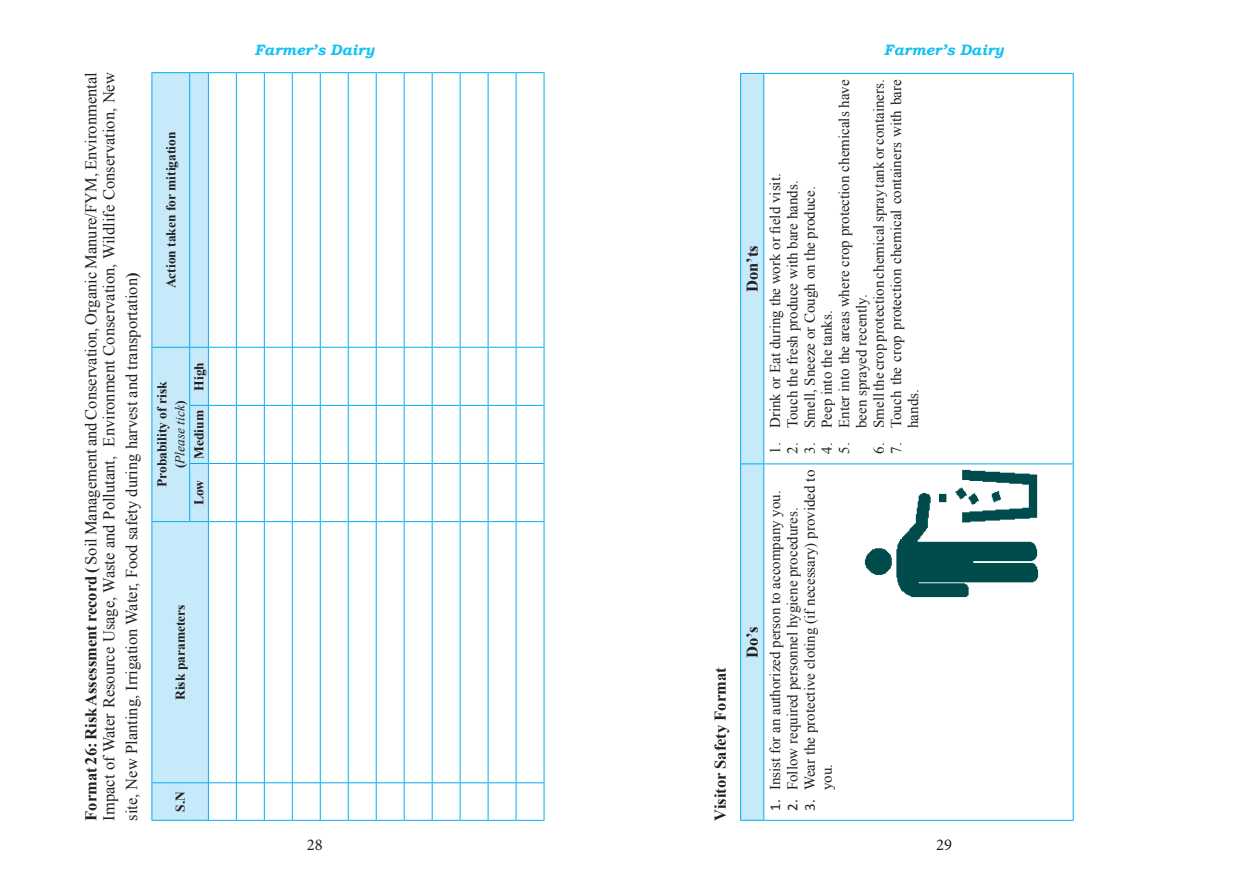
<style>
.page{position:relative;width:1259px;height:893px;background:#fff}
.page>*{position:absolute;margin:0;border:0;box-sizing:border-box;transform-origin:0 0}
.Heading_2{font:16.5px/18px "Times New Roman";color:#231f20}
.Heading_2-2{font:700 16.5px "Times New Roman";color:#231f20}
.t1{font:16.5px "Minion Pro";color:#231f20}
.t2{font:15px/17.2px "Times New Roman";color:#231f20}
.t3{font:italic 700 15px "Bookman Old Style";color:#15c0f2}
.tab1{font:700 13.5px "Times New Roman";color:#231f20}
.tab1-2{font:italic 13.5px "Times New Roman";color:#231f20}
.s1{font-weight:700}
.s2{font-weight:700;font-style:normal}
.s3{font-family:"Calibri"}
</style>
<div class="page">
<hr style="left:151px;top:783px;width:1px;height:38px;background:#00aeef">
<hr style="left:151px;top:522px;width:1px;height:261px;background:#00aeef">
<hr style="left:151px;top:463px;width:1px;height:59px;background:#00aeef">
<hr style="left:151px;top:405px;width:1px;height:58px;background:#00aeef">
<hr style="left:151px;top:347px;width:1px;height:58px;background:#00aeef">
<hr style="left:151px;top:72px;width:1px;height:275px;background:#00aeef">
<svg style="left:152px;top:72px;width:392px;height:749px"></svg>
<hr style="left:544px;top:783px;width:1px;height:38px;background:#00aeef">
<hr style="left:544px;top:522px;width:1px;height:261px;background:#00aeef">
<hr style="left:544px;top:463px;width:1px;height:59px;background:#00aeef">
<hr style="left:544px;top:405px;width:1px;height:58px;background:#00aeef">
<hr style="left:544px;top:347px;width:1px;height:58px;background:#00aeef">
<hr style="left:544px;top:72px;width:1px;height:275px;background:#00aeef">
<svg style="left:740px;top:73px;width:23px;height:748px;background:#bce7f9"></svg>
<hr style="left:763px;top:464px;width:1px;height:357px;background:#00aeef">
<hr style="left:764px;top:820px;width:308px;height:1px;background:#00aeef">
<hr style="left:763px;top:73px;width:1px;height:391px;background:#00aeef">
<hr style="left:764px;top:463px;width:308px;height:1px;background:#00aeef">
<hr style="left:764px;top:73px;width:308px;height:1px;background:#00aeef">
<hr style="left:1072px;top:464px;width:1px;height:357px;background:#00aeef">
<hr style="left:1072px;top:73px;width:1px;height:391px;background:#00aeef">
<img style="left:864px;top:470px;width:174px;height:128px">
<p class="Heading_2" style="left:82px;top:821px;width:750px;rotate:-90deg"><span class="s1">Format 26: Risk Assessment record (</span> Soil Management and Conservation, Organic Manure/FYM, Environmental<br>Impact of Water Resource Usage, Waste and Pollutant, Environment Conservation, Wildlife Conservation, New</p>
<p class="Heading_2" style="left:122px;top:821px;width:550px;rotate:-90deg">site, New Planting, Irrigation Water, Food safety during harvest and transportation<span class="s1">)</span></p>
<p class="tab1" style="left:161px;top:288px;width:158px;rotate:-90deg">Action taken for mitigation</p>
<p class="tab1" style="left:190px;top:391px;width:30px;rotate:-90deg">High</p>
<p class="tab1" style="left:152px;top:487px;width:107px;rotate:-90deg">Probability of risk</p>
<p class="tab1-2" style="left:171px;top:468px;width:69px;rotate:-90deg"><span class="s2">(</span>Please tick<span class="s2">)</span></p>
<p class="tab1" style="left:190px;top:459px;width:50px;rotate:-90deg">Medium</p>
<p class="tab1" style="left:190px;top:505px;width:27px;rotate:-90deg">Low</p>
<p class="tab1" style="left:171px;top:700px;width:97px;rotate:-90deg">Risk parameters</p>
<p class="tab1" style="left:171px;top:812px;width:22px;rotate:-90deg">S.N</p>
<p class="t3" style="left:254px;top:38px;width:121px">Farmer’s Dairy</p>
<p class="t3" style="left:884px;top:38px;width:121px">Farmer’s Dairy</p>
<p class="Heading_2-2" style="left:709px;top:821px;width:155px;rotate:-90deg">Visitor Safety Format</p>
<p class="Heading_2-2" style="left:741px;top:292px;width:48px;rotate:-90deg">Don’ts</p>
<p class="Heading_2-2" style="left:741px;top:658px;width:33px;rotate:-90deg">Do’s</p>
<p class="t2" style="left:835px;top:428px;width:350px;text-indent:-26px;rotate:-90deg">5. Enter into the areas where crop protection chemicals have been sprayed recently.</p>
<p class="t2" style="left:870px;top:454px;width:376px;rotate:-90deg">6. Smell the crop protection chemical spray tank or containers.</p>
<p class="t2" style="left:887px;top:428px;width:350px;text-indent:-26px;rotate:-90deg">7. Touch the crop protection chemical containers with bare hands.</p>
<p class="t2" style="left:766px;top:454px;width:282px;rotate:-90deg">1. Drink or Eat during the work or field visit.</p>
<p class="t2" style="left:783px;top:454px;width:275px;rotate:-90deg">2. Touch the fresh produce with bare hands.</p>
<p class="t2" style="left:801px;top:454px;width:269px;rotate:-90deg">3. Smell, Sneeze or Cough on the produce.</p>
<p class="t2" style="left:818px;top:454px;width:145px;rotate:-90deg">4. Peep into the tanks.</p>
<p class="t2" style="left:801px;top:790px;width:322px;text-indent:-20px;rotate:-90deg"><span class="s3">3.</span> Wear the protective cloting (if necessary) provided to you.</p>
<p class="t2" style="left:766px;top:811px;width:322px;rotate:-90deg"><span class="s3">1.</span> Insist for an authorized person to accompany you.</p>
<p class="t2" style="left:783px;top:811px;width:305px;rotate:-90deg"><span class="s3">2.</span> Follow required personnel hygiene procedures.</p>
<p class="t1" style="left:307px;top:833px;width:17px">28</p>
<p class="t1" style="left:936px;top:833px;width:17px">29</p>
</div>
